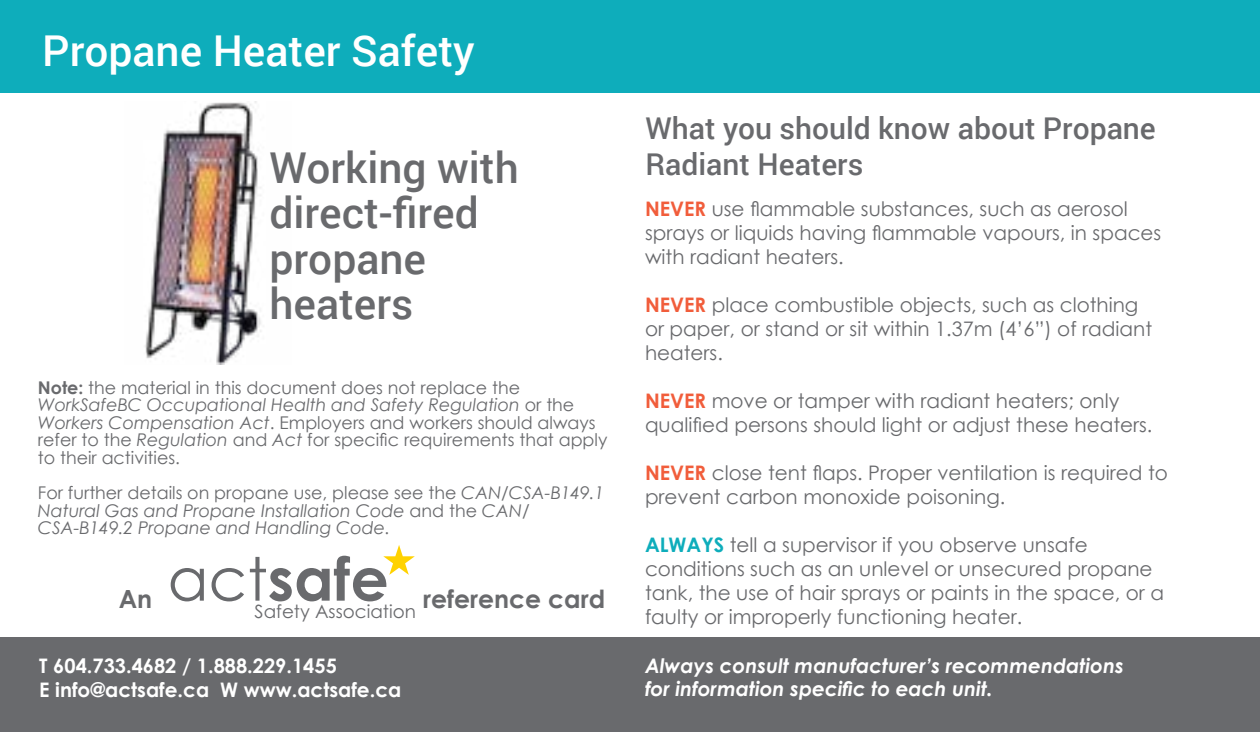
<style>
.page{position:relative;width:1260px;height:732px;background:#fff}
.page>*{position:absolute;margin:0;border:0;box-sizing:border-box;transform-origin:0 0}
.t1{font:700 60px "Century Gothic";color:#696a6d}
.t2{font:500 42.5px/45px "Roboto";color:#696a6d}
.t3{font:500 42.5px "Roboto";color:#fff}
.t4{font:500 30px/36px "Roboto";color:#696a6d}
.t5{font:700 25px "Century Gothic";color:#696a6d}
.t6{font:20px/24px "Century Gothic";color:#696a6d}
.t7{font:italic 700 20px/22.5px "Century Gothic";color:#fff}
.t8{font:700 20px/24px "Century Gothic";color:#fff}
.t9{font:18.25px "Century Gothic";color:#696a6d}
.t10{font:17.5px/17.5px "Century Gothic";color:#696a6d}
.t11{font:italic 17.5px/17.5px "Century Gothic";color:#696a6d}
.s1{font-weight:700}
.s2{font-style:italic}
.s3{font-style:normal}
.s4{font-weight:400}
.s5{font-weight:700;color:#f15d3b}
.s6{font-weight:700;color:#0eadbb}
</style>
<div class="page">
<div style="left:0;top:0;width:1260px;height:92px;background:#0eadbb"></div>
<img style="left:145px;top:102px;width:116px;height:262px">
<svg style="left:383px;top:545px;width:32px;height:29px"></svg>
<div style="left:0;top:637px;width:1260px;height:94px;background:#696a6d"></div>
<h2 class="t3" style="left:42px;top:21px;width:434px">Propane Heater Safety</h2>
<h2 class="t2" style="left:270px;top:144px;width:251px">Working with direct-fired propane heaters</h2>
<p class="t10" style="left:38px;top:378px;width:571px"><span class="s1">Note:</span> the material in this document does not replace the <span class="s2">WorkSafeBC Occupational Health and Safety Regulation</span> or the <span class="s2">Workers Compensation Act</span>. Employers and workers should always refer to the <span class="s2">Regulation</span> and <span class="s2">Act</span> for specific requirements that apply to their activities.</p>
<p class="t11" style="left:38px;top:483px;width:568px"><span class="s3">For further details on propane use, please see the</span> CAN/CSA-B149.1<br>Natural Gas and Propane Installation Code <span class="s3">and the</span> CAN/<br>CSA-B149.2 Propane and Handling Code.</p>
<p class="t5" style="left:119px;top:579px;width:35px">An</p>
<h1 class="t1" style="left:168px;top:541px;width:223px"><span class="s4">act</span>safe</h1>
<p class="t9" style="left:255px;top:600px;width:163px">Safety Association</p>
<p class="t5" style="left:423px;top:579px;width:183px">reference card</p>
<p class="t8" style="left:39px;top:653px;width:364px">T 604.733.4682 / 1.888.229.1455<br>E info@actsafe.ca W www.actsafe.ca</p>
<h3 class="t4" style="left:645px;top:109px;width:512px">What you should know about Propane<br>Radiant Heaters</h3>
<p class="t6" style="left:645px;top:196px;width:518px"><span class="s5">NEVER</span> use flammable substances, such as aerosol sprays or liquids having flammable vapours, in spaces with radiant heaters.</p>
<p class="t6" style="left:645px;top:292px;width:509px"><span class="s5">NEVER</span> place combustible objects, such as clothing or paper, or stand or sit within 1.37m (4’6”) of radiant heaters.</p>
<p class="t6" style="left:645px;top:388px;width:509px"><span class="s5">NEVER</span> move or tamper with radiant heaters; only qualified persons should light or adjust these heaters.</p>
<p class="t6" style="left:645px;top:460px;width:524px"><span class="s5">NEVER</span> close tent flaps. Proper ventilation is required to prevent carbon monoxide poisoning.</p>
<p class="t6" style="left:645px;top:532px;width:521px"><span class="s6">ALWAYS</span> tell a supervisor if you observe unsafe conditions such as an unlevel or unsecured propane tank, the use of hair sprays or paints in the space, or a faulty or improperly functioning heater.</p>
<p class="t7" style="left:645px;top:653px;width:480px">Always consult manufacturer’s recommendations for information specific to each unit.</p>
</div>
